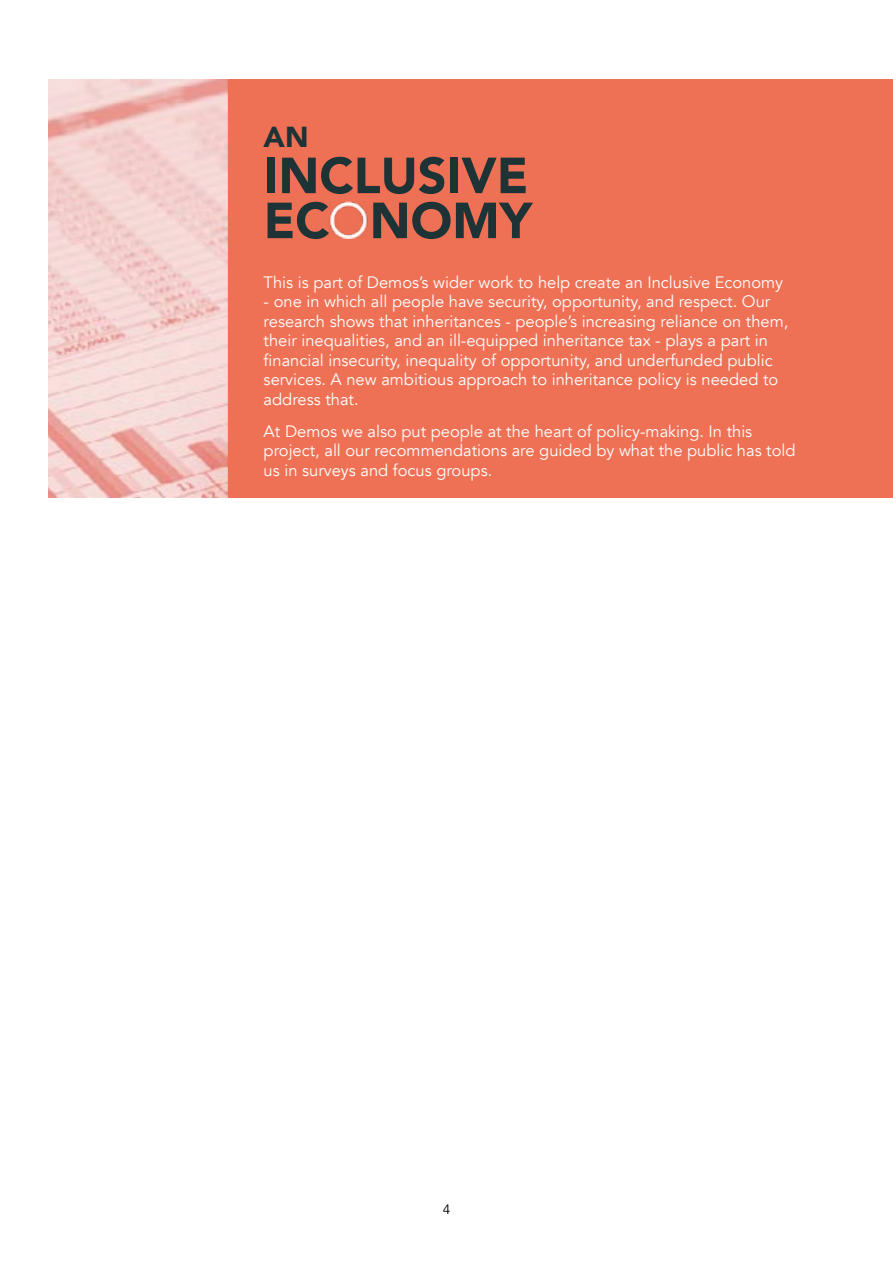
<style>
.page{position:relative;width:893px;height:1263px;background:#fff}
.page>*{position:absolute;margin:0;border:0;box-sizing:border-box;transform-origin:0 0}
.t1{font:900 50.1px/45px "Avenir";color:#1d3336}
.t2{font:900 28.8px "Avenir";color:#1d3336}
.t3{font:16.5px/19.5px "Avenir";color:#fff}
.t4{font:13.5px "Avenir";color:#000}
</style>
<div class="page">
<div style="left:227px;top:79px;width:666px;height:418px;background:#ee7155"></div>
<img style="left:49px;top:79px;width:178px;height:418px">
<img style="left:329px;top:201px;width:39px;height:37px">
<h2 class="t2" style="left:264px;top:112px;width:46px">AN</h2>
<h1 class="t1" style="left:264px;top:152px;width:270px">INCLUSIVE<br>EC NOMY</h1>
<p class="t3" style="left:264px;top:272px;width:521px">This is part of Demos’s wider work to help create an Inclusive Economy</p>
<p class="t3" style="left:264px;top:292px;width:526px">- one in which all people have security, opportunity, and respect. Our research shows that inheritances - people’s increasing reliance on them, their inequalities, and an ill-equipped inheritance tax - plays a part in financial insecurity, inequality of opportunity, and underfunded public services. A new ambitious approach to inheritance policy is needed to address that.</p>
<p class="t3" style="left:264px;top:422px;width:533px">At Demos we also put people at the heart of policy-making. In this project, all our recommendations are guided by what the public has told us in surveys and focus groups.</p>
<p class="t4" style="left:443px;top:1201px;width:9px">4</p>
</div>
